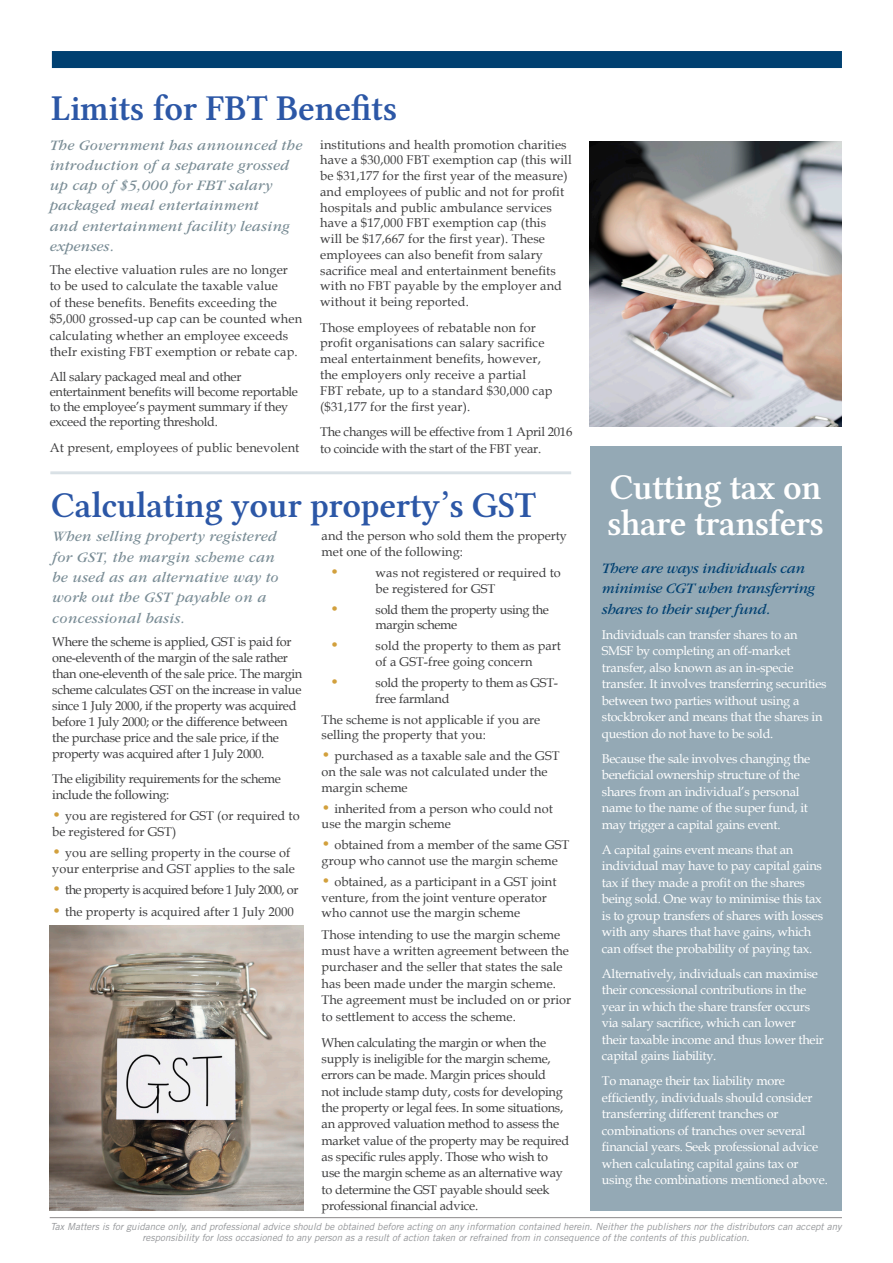
<style>
.page{position:relative;width:893px;height:1263px;background:#fff}
.page>*{position:absolute;margin:0;border:0;box-sizing:border-box;transform-origin:0 0}
.t1{font:36px "Lin Libertine Z";letter-spacing:-.01em;color:#2c57a6}
.t2{font:36px/36px "Lin Libertine Z";letter-spacing:-.02em;color:#fff}
.t3{font:italic 15px/20.2px "ITC Garamond Std";letter-spacing:.02em;color:#798c95}
.t4{font:italic 15px/20.2px "ITC Garamond Std";letter-spacing:-.02em;color:#004071}
.t5{font:15px "Book Antiqua";color:#d2a03d}
.Body_Text{font:12.75px/15.8px "Book Antiqua";color:#3e3e3f}
.t6{font:12.75px/16.5px "Book Antiqua";letter-spacing:-.02em;color:#fff}
.Body_Text-2{font:12.75px/16.4px "Book Antiqua";letter-spacing:-.02em;color:#3e3e3f}
.Body_Text-3{font:12.75px/16px "Book Antiqua";letter-spacing:-.025em;color:#3e3e3f}
.Body_Text-4{font:12.75px "Book Antiqua";letter-spacing:-.04em;color:#3e3e3f}
.Body_Text-5{font:12.75px/15.8px "Book Antiqua";letter-spacing:-.03em;color:#3e3e3f}
.t7{font:italic 9.75px/11.7px "Trade Gothic LT Std";color:#939598;text-align:center}
.s1{font-size:15px;color:#d2a03d}
</style>
<div class="page">
<div style="left:590px;top:446px;width:251px;height:764px;background:#94a9b5"></div>
<hr style="left:50px;top:1217px;width:792px;height:1px;background:#231f20">
<div style="left:60px;top:51px;width:773px;height:17px;background:#004071"></div>
<hr style="left:50px;top:472px;width:521px;height:1px;background:#d2dbe1">
<hr style="left:50px;top:473px;width:521px;height:1px;background:#d2dbe1">
<img style="left:590px;top:142px;width:251px;height:284px">
<img style="left:50px;top:926px;width:253px;height:284px">
<p class="t1" style="left:51px;top:87px;width:348px">Limits for FBT Benefits</p>
<p class="t3" style="left:50px;top:135px;width:254px">The Government has announced the introduction of a separate grossed up cap of $5,000 for FBT salary packaged meal entertainment<br>and entertainment facility leasing expenses.</p>
<p class="Body_Text" style="left:50px;top:261px;width:254px;line-height:16.5px">The elective valuation rules are no longer to be used to calculate the taxable value<br>of these benefits. Benefits exceeding the $5,000 grossed-up cap can be counted when calculating whether an employee exceeds theIr existing FBT exemption or rebate cap.</p>
<p class="Body_Text-2" style="left:50px;top:369px;width:250px;line-height:15px">All salary packaged meal and other entertainment benefits will become reportable to the employee’s payment summary if they exceed the reporting threshold.</p>
<p class="Body_Text" style="left:50px;top:440px;width:251px">At present, employees of public benevolent</p>
<p class="Body_Text" style="left:320px;top:136px;width:253px">institutions and health promotion charities have a $30,000 FBT exemption cap (this will be $31,177 for the first year of the measure) and employees of public and not for profit hospitals and public ambulance services have a $17,000 FBT exemption cap (this<br>will be $17,667 for the first year). These employees can also benefit from salary sacrifice meal and entertainment benefits with no FBT payable by the employer and without it being reported.</p>
<p class="Body_Text" style="left:320px;top:319px;width:234px">Those employees of rebatable non for profit organisations can salary sacrifice meal entertainment benefits, however, the employers only receive a partial<br>FBT rebate, up to a standard $30,000 cap ($31,177 for the first year).</p>
<p class="Body_Text-2" style="left:320px;top:423px;width:254px">The changes will be effective from 1 April 2016 to coincide with the start of the FBT year.</p>
<p class="t1" style="left:51px;top:484px;width:487px">Calculating your property’s GST</p>
<p class="t3" style="left:52px;top:526px;width:228px">When selling property registered for GST, the margin scheme can be used as an alternative way to work out the GST payable on a concessional basis.</p>
<p class="Body_Text-3" style="left:52px;top:633px;width:252px">Where the scheme is applied, GST is paid for one-eleventh of the margin of the sale rather than one-eleventh of the sale price. The margin scheme calculates GST on the increase in value since 1 July 2000, if the property was acquired before 1 July 2000; or the difference between the purchase price and the sale price, if the property was acquired after 1 July 2000.</p>
<p class="Body_Text-3" style="left:52px;top:770px;width:230px">The eligibility requirements for the scheme include the following:</p>
<p class="Body_Text" style="left:52px;top:807px;width:249px"><span class="s1">•</span> you are registered for GST (or required to be registered for GST)</p>
<p class="Body_Text" style="left:52px;top:844px;width:244px"><span class="s1">•</span> you are selling property in the course of your enterprise and GST applies to the sale</p>
<p class="Body_Text-4" style="left:52px;top:881px;width:248px"><span class="s1">•</span> the property is acquired before 1 July 2000, or</p>
<p class="Body_Text" style="left:52px;top:903px;width:243px"><span class="s1">•</span> the property is acquired after 1 July 2000</p>
<p class="Body_Text" style="left:322px;top:527px;width:247px">and the person who sold them the property met one of the following:</p>
<p class="t5" style="left:330px;top:561px;width:11px">•</p>
<p class="Body_Text" style="left:376px;top:564px;width:187px">was not registered or required to be registered for GST</p>
<p class="t5" style="left:330px;top:598px;width:11px">•</p>
<p class="Body_Text-5" style="left:376px;top:601px;width:175px">sold them the property using the margin scheme</p>
<p class="t5" style="left:330px;top:634px;width:11px">•</p>
<p class="Body_Text" style="left:376px;top:638px;width:187px">sold the property to them as part of a GST-free going concern</p>
<p class="t5" style="left:330px;top:671px;width:11px">•</p>
<p class="Body_Text-2" style="left:376px;top:674px;width:184px">sold the property to them as GST&shy;free farmland</p>
<p class="Body_Text" style="left:322px;top:711px;width:220px">The scheme is not applicable if you are selling the property that you:</p>
<p class="Body_Text" style="left:322px;top:748px;width:239px"><span class="s1">•</span> purchased as a taxable sale and the GST on the sale was not calculated under the margin scheme</p>
<p class="Body_Text" style="left:322px;top:800px;width:233px"><span class="s1">•</span> inherited from a person who could not use the margin scheme</p>
<p class="Body_Text" style="left:322px;top:837px;width:249px"><span class="s1">•</span> obtained from a member of the same GST group who cannot use the margin scheme</p>
<p class="Body_Text" style="left:322px;top:873px;width:236px"><span class="s1">•</span> obtained, as a participant in a GST joint venture, from the joint venture operator who cannot use the margin scheme</p>
<p class="Body_Text" style="left:322px;top:926px;width:251px;line-height:16.4px">Those intending to use the margin scheme must have a written agreement between the purchaser and the seller that states the sale has been made under the margin scheme.<br>The agreement must be included on or prior to settlement to access the scheme.</p>
<p class="Body_Text-2" style="left:322px;top:1034px;width:249px">When calculating the margin or when the supply is ineligible for the margin scheme, errors can be made. Margin prices should<br>not include stamp duty, costs for developing the property or legal fees. In some situations, an approved valuation method to assess the market value of the property may be required as specific rules apply. Those who wish to use the margin scheme as an alternative way to determine the GST payable should seek professional financial advice.</p>
<p class="t2" style="left:607px;top:471px;width:218px">Cutting tax on share transfers</p>
<p class="t4" style="left:602px;top:558px;width:215px">There are ways individuals can minimise CGT when transferring shares to their super fund.</p>
<p class="t6" style="left:602px;top:626px;width:226px">Individuals can transfer shares to an SMSF by completing an off-market transfer, also known as an in-specie transfer. It involves transferring securities between two parties without using a stockbroker and means that the shares in question do not have to be sold.</p>
<p class="t6" style="left:602px;top:750px;width:210px">Because the sale involves changing the beneficial ownership structure of the shares from an individual’s personal name to the name of the super fund, it may trigger a capital gains event.</p>
<p class="t6" style="left:602px;top:841px;width:223px">A capital gains event means that an individual may have to pay capital gains tax if they made a profit on the shares being sold. One way to minimise this tax is to group transfers of shares with losses with any shares that have gains, which can offset the probability of paying tax.</p>
<p class="t6" style="left:602px;top:965px;width:223px">Alternatively, individuals can maximise their concessional contributions in the year in which the share transfer occurs via salary sacrifice, which can lower their taxable income and thus lower their capital gains liability.</p>
<p class="t6" style="left:602px;top:1072px;width:227px">To manage their tax liability more efficiently, individuals should consider transferring different tranches or combinations of tranches over several financial years. Seek professional advice when calculating capital gains tax or using the combinations mentioned above.</p>
<p class="t7" style="left:50px;top:1220px;width:793px">Tax Matters is for guidance only, and professional advice should be obtained before acting on any information contained herein. Neither the publishers nor the distributors can accept any responsibility for loss occasioned to any person as a result of action taken or refrained from in consequence of the contents of this publication.</p>
</div>
